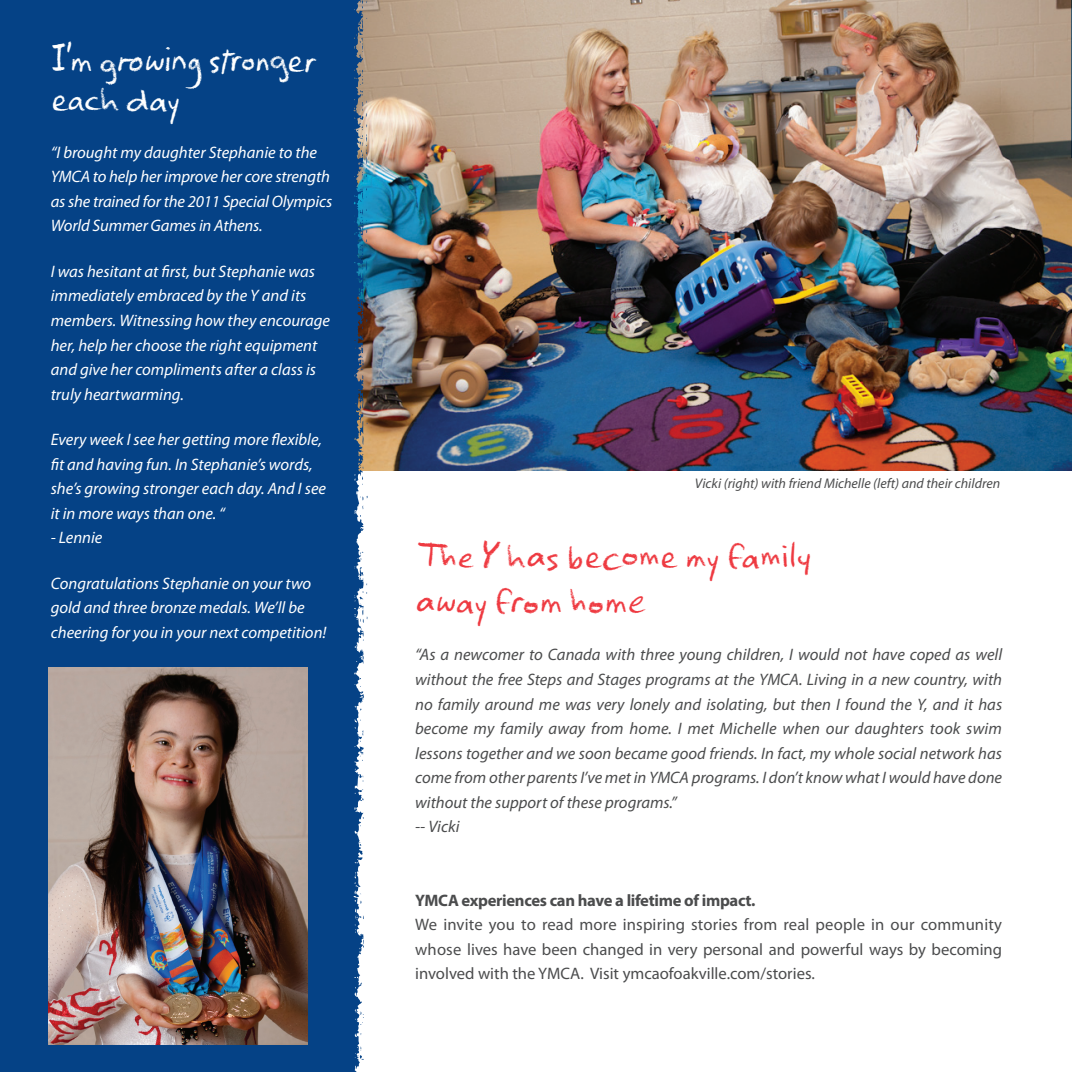
<style>
.page{position:relative;width:1072px;height:1072px;background:#fff}
.page>*{position:absolute;margin:0;border:0;box-sizing:border-box;transform-origin:0 0}
.t1{font:47.25px/45.5px "YMCA Script";letter-spacing:-.005em;color:#ee3a41}
.t2{font:47.25px/38.5px "YMCA Script";letter-spacing:-.02em;color:#fff}
.t3{font:italic 16.62px/24.5px "Myriad Pro";color:#fff}
.t4{font:italic 16.62px/24.5px "Myriad Pro";color:#4b4c4d}
.t5{font:16.62px/24.5px "Myriad Pro";color:#4b4c4d;text-align:justify}
.t6{font:700 16.62px "Myriad Pro";letter-spacing:-.02em;color:#4b4c4d}
.t7{font:italic 14px "Myriad Pro";color:#4b4c4d}
</style>
<div class="page">
<img style="left:365px;top:0;width:706px;height:470px">
<svg style="left:365px;top:101px;width:2px;height:16px"></svg>
<svg style="left:365px;top:0;width:2px;height:8px"></svg>
<svg style="left:365px;top:312px;width:3px;height:17px"></svg>
<div style="left:0;top:0;width:365px;height:1072px;background:#054286"></div>
<svg style="left:359px;top:188px;width:8px;height:14px"></svg>
<svg style="left:359px;top:591px;width:9px;height:38px"></svg>
<svg style="left:360px;top:1011px;width:4px;height:13px"></svg>
<svg style="left:359px;top:209px;width:9px;height:84px"></svg>
<svg style="left:358px;top:18px;width:9px;height:34px"></svg>
<svg style="left:362px;top:775px;width:2px;height:7px"></svg>
<svg style="left:357px;top:124px;width:11px;height:58px"></svg>
<svg style="left:360px;top:420px;width:8px;height:25px"></svg>
<img style="left:49px;top:668px;width:258px;height:376px">
<svg style="left:1071px;top:0;width:1px;height:161px"></svg>
<h1 class="t2" style="left:51px;top:43px;width:267px">I’m growing stronger each day</h1>
<p class="t3" style="left:51px;top:140px;width:283px">“I brought my daughter Stephanie to the YMCA to help her improve her core strength as she trained for the 2011 Special Olympics World Summer Games in Athens.</p>
<p class="t3" style="left:51px;top:259px;width:281px">I was hesitant at first, but Stephanie was immediately embraced by the Y and its members. Witnessing how they encourage her, help her choose the right equipment and give her compliments after a class is truly heartwarming.</p>
<p class="t3" style="left:51px;top:427px;width:277px">Every week I see her getting more flexible, fit and having fun. In Stephanie’s words, she’s growing stronger each day. And I see it in more ways than one. “</p>
<p class="t3" style="left:51px;top:525px;width:53px">- Lennie</p>
<p class="t3" style="left:51px;top:570px;width:277px">Congratulations Stephanie on your two gold and three bronze medals. We’ll be cheering for you in your next competition!</p>
<p class="t7" style="left:695px;top:475px;width:307px">Vicki (right) with friend Michelle (left) and their children</p>
<h1 class="t1" style="left:415px;top:535px;width:398px">The Y has become my family away from home</h1>
<p class="t4" style="left:415px;top:642px;width:588px">“As a newcomer to Canada with three young children, I would not have coped as well without the free Steps and Stages programs at the YMCA. Living in a new country, with no family around me was very lonely and isolating, but then I found the Y, and it has become my family away from home. I met Michelle when our daughters took swim lessons together and we soon became good friends. In fact, my whole social network has come from other parents I’ve met in YMCA programs. I don’t know what I would have done without the support of these programs.”<br>-- Vicki</p>
<p class="t6" style="left:415px;top:889px;width:342px">YMCA experiences can have a lifetime of impact.</p>
<p class="t5" style="left:415px;top:912px;width:588px">We invite you to read more inspiring stories from real people in our community whose lives have been changed in very personal and powerful ways by becoming involved with the YMCA. Visit ymcaofoakville.com/stories.</p>
</div>
